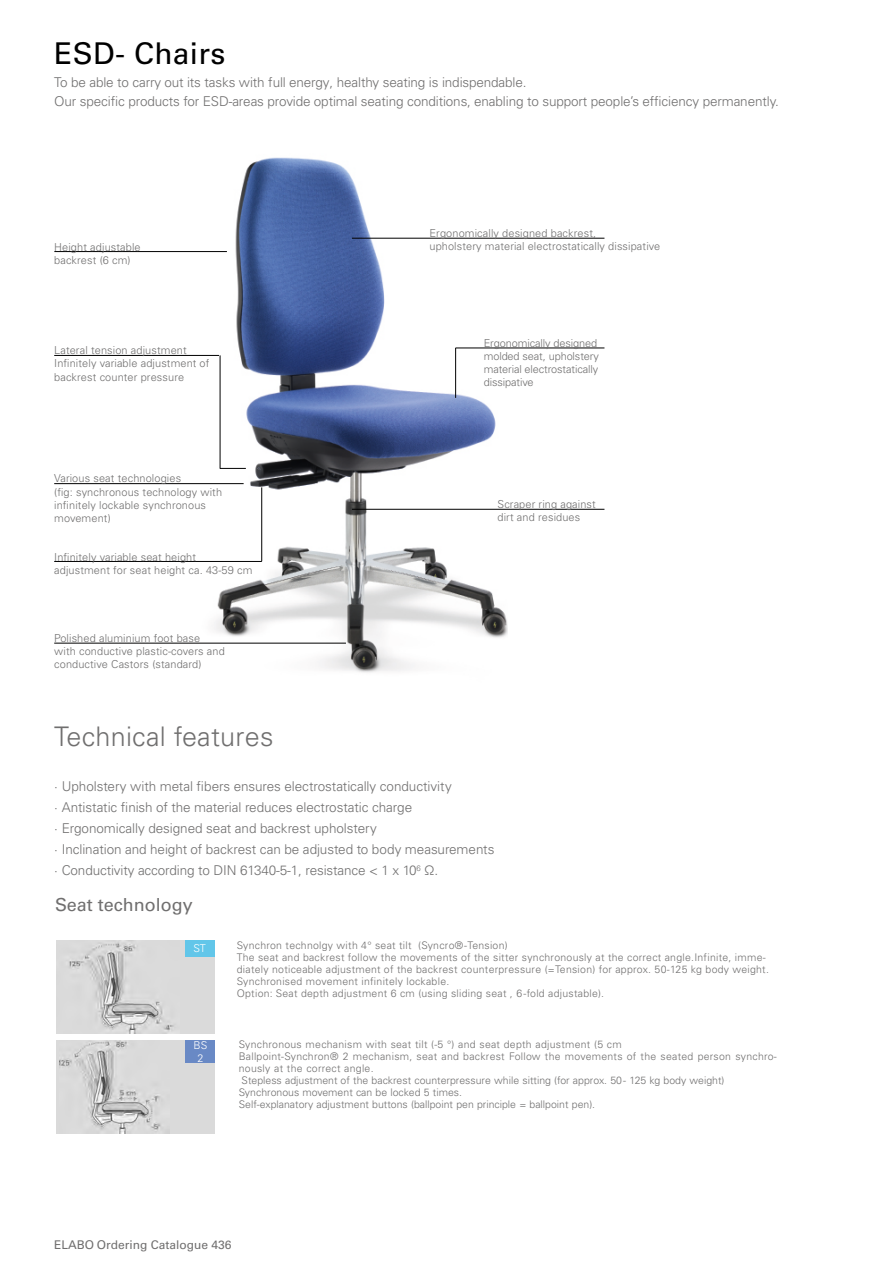
<style>
.page{position:relative;width:893px;height:1263px;background:#fff}
.page>*{position:absolute;margin:0;border:0;box-sizing:border-box;transform-origin:0 0}
.t1{font:30px "Univers LT Pro 55 Roman";letter-spacing:.01em;color:#000}
.t2{font:300 27px "Univers LT Pro 45";letter-spacing:.01em;color:#706f6f}
.t3{font:18px "Univers LT Pro 55 Roman";color:#706f6f}
.t4{font:300 13.5px/21px "Univers LT Pro 45";letter-spacing:-.01em;color:#706f6f}
.t5{font:12px "Univers LT Pro 55 Roman";color:#706f6f}
.t6{font:300 10.95px/13.2px "Univers LT Pro 45";letter-spacing:.01em;color:#706f6f}
.t7{font:300 10.95px/13.2px "Univers LT Pro 45";letter-spacing:-.01em;color:#706f6f}
.t8{font:300 10.8px/13px "Univers LT Pro 45";color:#fff;text-align:center}
.t9{font:300 10.5px/12px "Univers LT Pro 45";color:#706f6f}
.t10{font:300 10.5px/12px "Univers LT Pro 45";letter-spacing:.025em;color:#706f6f}
</style>
<div class="page">
<img style="left:191px;top:157px;width:316px;height:516px">
<hr style="left:352px;top:509px;width:252px;height:1px;background:#000">
<hr style="left:54px;top:643px;width:292px;height:1px;background:#000">
<hr style="left:220px;top:355px;width:1px;height:114px;background:#000">
<svg style="left:220px;top:468px;width:26px;height:1px"></svg>
<hr style="left:54px;top:355px;width:165px;height:1px;background:#000">
<hr style="left:54px;top:251px;width:173px;height:1px;background:#000">
<hr style="left:54px;top:483px;width:190px;height:1px;background:#000">
<hr style="left:54px;top:561px;width:208px;height:1px;background:#000">
<hr style="left:261px;top:487px;width:1px;height:74px;background:#000">
<hr style="left:352px;top:238px;width:252px;height:1px;background:#000">
<hr style="left:455px;top:348px;width:149px;height:1px;background:#000">
<hr style="left:455px;top:348px;width:1px;height:50px;background:#000">
<div style="left:56px;top:1041px;width:159px;height:93px;background:#dadada"></div>
<div style="left:57px;top:940px;width:158px;height:94px;background:#dadada"></div>
<img style="left:69px;top:940px;width:105px;height:94px">
<div style="left:185px;top:940px;width:29px;height:16px;background:#62c6e9"></div>
<div style="left:186px;top:1041px;width:29px;height:22px;background:#6989c5"></div>
<img style="left:60px;top:1041px;width:101px;height:92px">
<h1 class="t1" style="left:54px;top:36px;width:173px">ESD- Chairs</h1>
<p class="t4" style="left:54px;top:72px;width:726px;line-height:19.5px">To be able to carry out its tasks with full energy, healthy seating is indispendable.<br>Our specific products for ESD-areas provide optimal seating conditions, enabling to support people’s efficiency permanently.</p>
<p class="t6" style="left:54px;top:240px;width:88px">Height adjustable backrest (6 cm)</p>
<p class="t6" style="left:54px;top:344px;width:157px">Lateral tension adjustment<br>Infinitely variable adjustment of backrest counter pressure</p>
<p class="t6" style="left:54px;top:472px;width:169px">Various seat technologies<br>(fig: synchronous technology with infinitely lockable synchronous movement)</p>
<p class="t6" style="left:54px;top:550px;width:200px">Infinitely variable seat height adjustment for seat height ca. 43-59 cm</p>
<p class="t6" style="left:54px;top:631px;width:172px">Polished aluminium foot base<br>with conductive plastic-covers and conductive Castors (standard)</p>
<p class="t6" style="left:429px;top:226px;width:232px">Ergonomically designed backrest,<br>upholstery material electrostatically dissipative</p>
<p class="t7" style="left:484px;top:336px;width:117px">Ergonomically designed molded seat, upholstery material electrostatically dissipative</p>
<p class="t6" style="left:497px;top:497px;width:100px">Scraper ring against dirt and residues</p>
<h2 class="t2" style="left:54px;top:720px;width:221px">Technical features</h2>
<p class="t4" style="left:54px;top:776px;width:442px">· Upholstery with metal fibers ensures electrostatically conductivity<br>· Antistatic finish of the material reduces electrostatic charge<br>· Ergonomically designed seat and backrest upholstery<br>· Inclination and height of backrest can be adjusted to body measurements · Conductivity according to DIN 61340-5-1, resistance &lt; 1 x 10<sup>6</sup> Ω.</p>
<h3 class="t3" style="left:55px;top:894px;width:139px">Seat technology</h3>
<p class="t8" style="left:193px;top:942px;width:14px">ST</p>
<p class="t8" style="left:194px;top:1039px;width:15px">BS<br>2</p>
<p class="t10" style="left:237px;top:939px;width:534px">Synchron technolgy with 4° seat tilt (Syncro®-Tension)<br>The seat and backrest follow the movements of the sitter synchronously at the correct angle.Infinite, imme&shy;diately noticeable adjustment of the backrest counterpressure (=Tension) for approx. 50-125 kg body weight.<br>Synchronised movement infinitely lockable.<br>Option: Seat depth adjustment 6 cm (using sliding seat , 6 -fold adjustable).</p>
<p class="t9" style="left:239px;top:1038px;width:539px">Synchronous mechanism with seat tilt (-5 °) and seat depth adjustment (5 cm<br>Ballpoint-Synchron® 2 mechanism, seat and backrest Follow the movements of the seated person synchro&shy;nously at the correct angle.<br>Stepless adjustment of the backrest counterpressure while sitting (for approx. 50 - 125 kg body weight)<br>Synchronous movement can be locked 5 times.<br>Self-explanatory adjustment buttons (ballpoint pen principle = ballpoint pen).</p>
<p class="t5" style="left:54px;top:1238px;width:179px">ELABO Ordering Catalogue 436</p>
</div>
